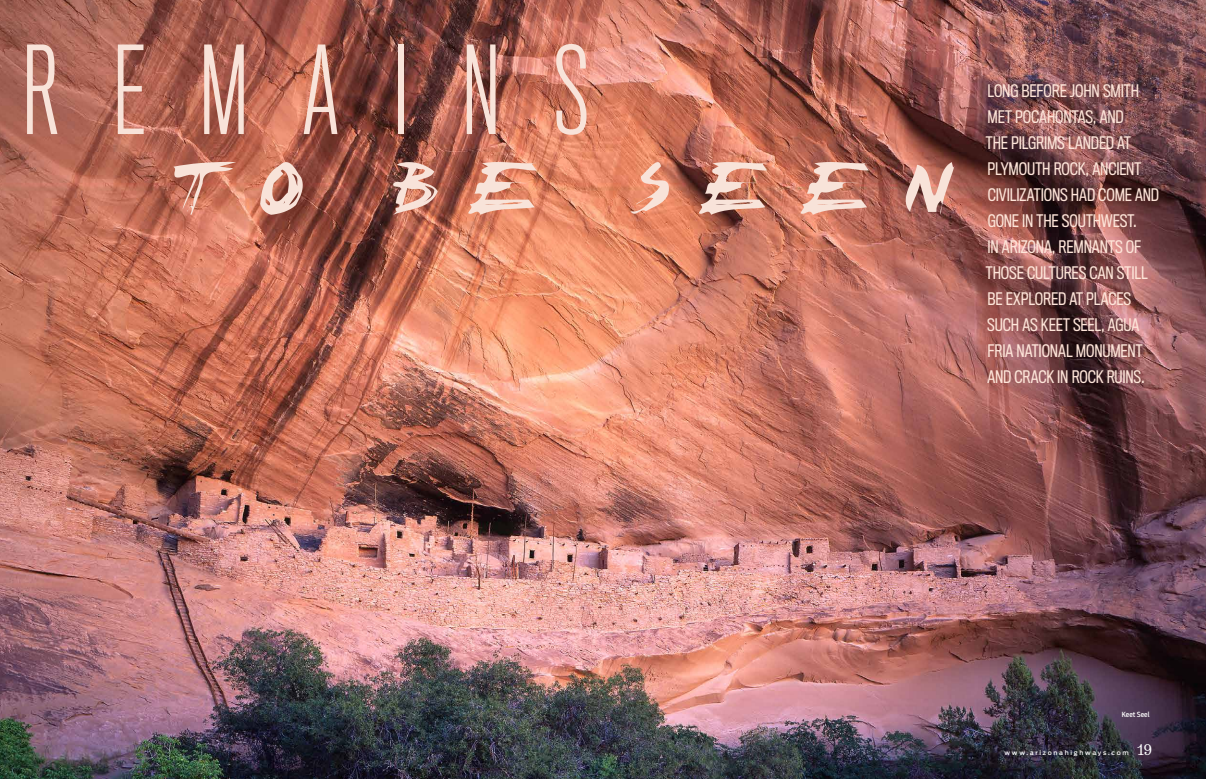
<style>
.page{position:relative;width:1206px;height:779px;background:#fff}
.page>*{position:absolute;margin:0;border:0;box-sizing:border-box;transform-origin:0 0}
.t1{font:112.1px "Titling Gothic FB Light Comp";letter-spacing:.485em;color:#f8e3d9}
.t2{font:75px "Chicken Scratch AOE";letter-spacing:.42em;color:#f8e3d9}
.t3{font:condensed 16px/26px "Titling Gothic FB";letter-spacing:-.01em;color:#fee5d9}
.t4{font:500 7px "Antenna Cond";letter-spacing:.015em;color:#fff}
.t5{font:500 6.2px "Antenna";letter-spacing:.27em;color:#fff}
.s1{font-family:"Belizio";font-weight:400;font-size:14px}
</style>
<div class="page">
<img style="left:0;top:0;width:1206px;height:778px">
<h1 class="t1" style="left:22px;top:28px;width:568px">REMAINS</h1>
<h2 class="t2" style="left:174px;top:139px;width:781px">TO BE SEEN</h2>
<p class="t3" style="left:986px;top:77px;width:175px">LONG BEFORE JOHN SMITH<br>MET POCAHONTAS, AND<br>THE PILGRIMS LANDED AT<br>PLYMOUTH ROCK, ANCIENT<br>CIVILIZATIONS HAD COME AND<br>GONE IN THE SOUTHWEST.<br>IN ARIZONA, REMNANTS OF<br>THOSE CULTURES CAN STILL<br>BE EXPLORED AT PLACES<br>SUCH AS KEET SEEL, AGUA<br>FRIA NATIONAL MONUMENT<br>AND CRACK IN ROCK RUINS.</p>
<p class="t4" style="left:1122px;top:710px;width:29px">Keet Seel</p>
<p class="t5" style="left:1004px;top:748px;width:149px">www.arizonahighways.com <span class="s1">19</span></p>
</div>
